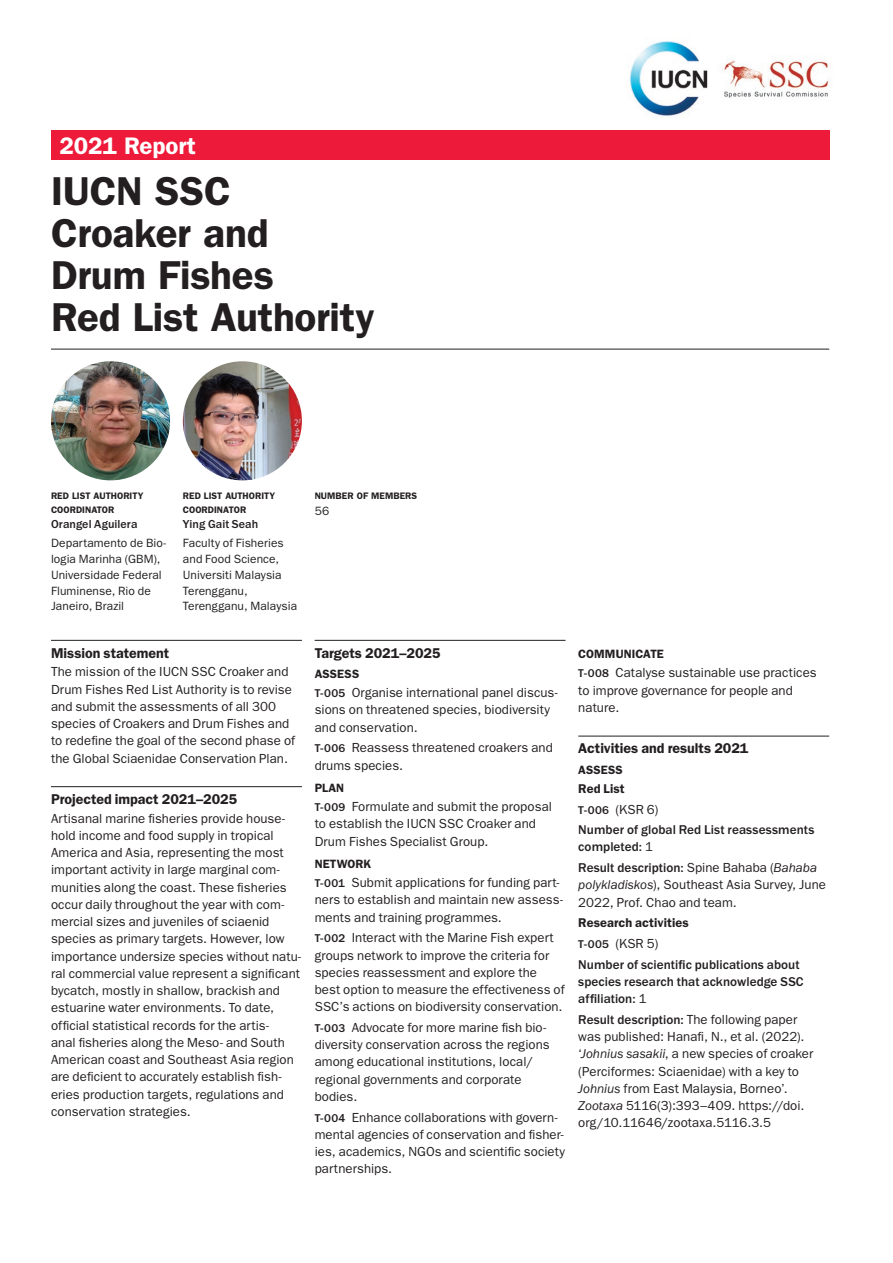
<style>
.page{position:relative;width:893px;height:1263px;background:#fff}
.page>*{position:absolute;margin:0;border:0;box-sizing:border-box;transform-origin:0 0}
.t1{font:600 40.5px/42px "ITC Franklin Gothic Std";letter-spacing:-.005em;color:#231f20}
.t2{font:600 24px "ITC Franklin Gothic Std";letter-spacing:-.005em;color:#fff}
.t3{font:600 14.25px "ITC Franklin Gothic Std";color:#231f20}
.t4{font:13.2px/17.2px "ITC Franklin Gothic Std";letter-spacing:.005em;color:#231f20}
.t5{font:500 13.2px/20.7px "ITC Franklin Gothic Std";letter-spacing:.005em;color:#231f20}
.t6{font:600 12.75px "ITC Franklin Gothic Std";letter-spacing:.005em;color:#231f20}
.t7{font:600 12.15px "ITC Franklin Gothic Std";letter-spacing:.005em;color:#231f20}
.t8{font:12px/15.8px "ITC Franklin Gothic Std";letter-spacing:.005em;color:#231f20}
.t9{font:500 12px "ITC Franklin Gothic Std";letter-spacing:.005em;color:#231f20}
.t10{font:600 9.45px/13.5px "ITC Franklin Gothic Std";letter-spacing:.005em;color:#231f20}
.s1{font-weight:500;font-size:11.7px}
.s2{font-size:11.7px}
.s3{font-weight:400}
.s4{font-weight:400;font-style:italic}
.s5{font-style:italic}
.s6{font-weight:500}
</style>
<div class="page">
<div style="left:51px;top:131px;width:778px;height:29px;background:#ed1a3a"></div>
<img style="left:630px;top:41px;width:200px;height:75px">
<hr style="left:51px;top:640px;width:251px;height:1px;background:#231f20">
<hr style="left:51px;top:786px;width:251px;height:1px;background:#231f20">
<hr style="left:315px;top:640px;width:251px;height:1px;background:#231f20">
<hr style="left:578px;top:736px;width:251px;height:1px;background:#231f20">
<hr style="left:51px;top:349px;width:778px;height:1px;background:#231f20">
<img style="left:51px;top:361px;width:119px;height:119px;border-radius:60px">
<img style="left:183px;top:361px;width:119px;height:119px;border-radius:60px">
<h2 class="t2" style="left:60px;top:131px;width:138px">2021 Report</h2>
<h1 class="t1" style="left:51px;top:170px;width:325px">IUCN SSC<br>Croaker and<br>Drum Fishes<br>Red List Authority</h1>
<p class="t10" style="left:51px;top:489px;width:94px">RED LIST AUTHORITY<br>COORDINATOR</p>
<p class="t9" style="left:51px;top:518px;width:88px">Orangel Aguilera</p>
<p class="t8" style="left:51px;top:536px;width:117px">Departamento de Bio&shy;logia Marinha (GBM),<br>Universidade Federal<br>Fluminense, Rio de<br>Janeiro, Brazil</p>
<p class="t10" style="left:183px;top:489px;width:94px">RED LIST AUTHORITY<br>COORDINATOR</p>
<p class="t9" style="left:183px;top:518px;width:77px">Ying Gait Seah</p>
<p class="t8" style="left:183px;top:536px;width:116px">Faculty of Fisheries and Food Science,<br>Universiti Malaysia<br>Terengganu,<br>Terengganu, Malaysia</p>
<p class="t10" style="left:315px;top:489px;width:104px">NUMBER OF MEMBERS</p>
<p class="t8" style="left:315px;top:503px;width:16px">56</p>
<p class="t3" style="left:51px;top:644px;width:120px">Mission statement</p>
<p class="t4" style="left:51px;top:663px;width:246px">The mission of the IUCN SSC Croaker and Drum Fishes Red List Authority is to revise and submit the assessments of all 300 species of Croakers and Drum Fishes and to redefine the goal of the second phase of the Global Sciaenidae Conservation Plan.</p>
<p class="t3" style="left:51px;top:790px;width:188px">Projected impact 2021–2025</p>
<p class="t4" style="left:51px;top:810px;width:252px">Artisanal marine fisheries provide house&shy;hold income and food supply in tropical America and Asia, representing the most important activity in large marginal com&shy;munities along the coast. These fisheries occur daily throughout the year with com&shy;mercial sizes and juveniles of sciaenid species as primary targets. However, low importance undersize species without natu&shy;ral commercial value represent a significant bycatch, mostly in shallow, brackish and estuarine water environments. To date, official statistical records for the artis-<br>anal fisheries along the Meso- and South American coast and Southeast Asia region are deficient to accurately establish fish&shy;eries production targets, regulations and conservation strategies.</p>
<p class="t3" style="left:315px;top:644px;width:128px">Targets 2021–2025</p>
<p class="t7" style="left:315px;top:666px;width:46px">ASSESS</p>
<p class="t4" style="left:315px;top:684px;width:245px"><span class="s1">T-005</span> Organise international panel discus&shy;sions on threatened species, biodiversity and conservation.</p>
<p class="t4" style="left:315px;top:739px;width:240px"><span class="s1">T-006</span> Reassess threatened croakers and drums species.</p>
<p class="t7" style="left:315px;top:780px;width:31px">PLAN</p>
<p class="t4" style="left:315px;top:798px;width:239px"><span class="s1">T-009</span> Formulate and submit the proposal to establish the IUCN SSC Croaker and<br>Drum Fishes Specialist Group.</p>
<p class="t7" style="left:315px;top:856px;width:58px">NETWORK</p>
<p class="t4" style="left:315px;top:874px;width:250px"><span class="s1">T-001</span> Submit applications for funding part&shy;ners to establish and maintain new assess&shy;ments and training programmes.</p>
<p class="t4" style="left:315px;top:929px;width:252px"><span class="s1">T-002</span> Interact with the Marine Fish expert groups network to improve the criteria for species reassessment and explore the best option to measure the effectiveness of SSC’s actions on biodiversity conservation.</p>
<p class="t4" style="left:315px;top:1019px;width:236px"><span class="s1">T-003</span> Advocate for more marine fish bio&shy;diversity conservation across the regions among educational institutions, local/ regional governments and corporate bodies.</p>
<p class="t4" style="left:315px;top:1108px;width:252px"><span class="s1">T-004</span> Enhance collaborations with govern&shy;mental agencies of conservation and fisher&shy;ies, academics, NGOs and scientific society partnerships.</p>
<p class="t7" style="left:578px;top:647px;width:87px">COMMUNICATE</p>
<p class="t4" style="left:578px;top:664px;width:240px"><span class="s1">T-008</span> Catalyse sustainable use practices to improve governance for people and nature.</p>
<p class="t3" style="left:578px;top:740px;width:172px">Activities and results 2021</p>
<p class="t7" style="left:578px;top:762px;width:46px">ASSESS</p>
<p class="t6" style="left:578px;top:781px;width:48px">Red List</p>
<p class="t5" style="left:578px;top:799px;width:238px"><span class="s2">T-006</span> <span class="s3">(KSR 6)<br></span>Number of global Red List reassessments</p>
<p class="t5" style="left:578px;top:837px;width:240px">completed: <span class="s3">1<br></span>Result description: <span class="s3">Spine Bahaba (</span><span class="s4">Bahaba</span></p>
<p class="t4" style="left:578px;top:876px;width:249px"><span class="s5">polykladiskos</span>), Southeast Asia Survey, June<br>2022, Prof. Chao and team.</p>
<p class="t6" style="left:578px;top:915px;width:112px">Research activities</p>
<p class="t5" style="left:578px;top:933px;width:223px"><span class="s2">T-005</span> <span class="s3">(KSR 5)<br></span>Number of scientific publications about</p>
<p class="t5" style="left:578px;top:973px;width:227px;line-height:17.2px">species research that acknowledge SSC affiliation: <span class="s3">1</span></p>
<p class="t4" style="left:578px;top:1011px;width:237px"><span class="s6">Result description:</span> The following paper was published: Hanafi, N., et al. (2022). ‘<span class="s5">Johnius sasakii</span>, a new species of croaker (Perciformes: Sciaenidae) with a key to <span class="s5">Johnius</span> from East Malaysia, Borneo’.<br><span class="s5">Zootaxa</span> 5116(3):393–409. https://doi. org/10.11646/zootaxa.5116.3.5</p>
</div>
